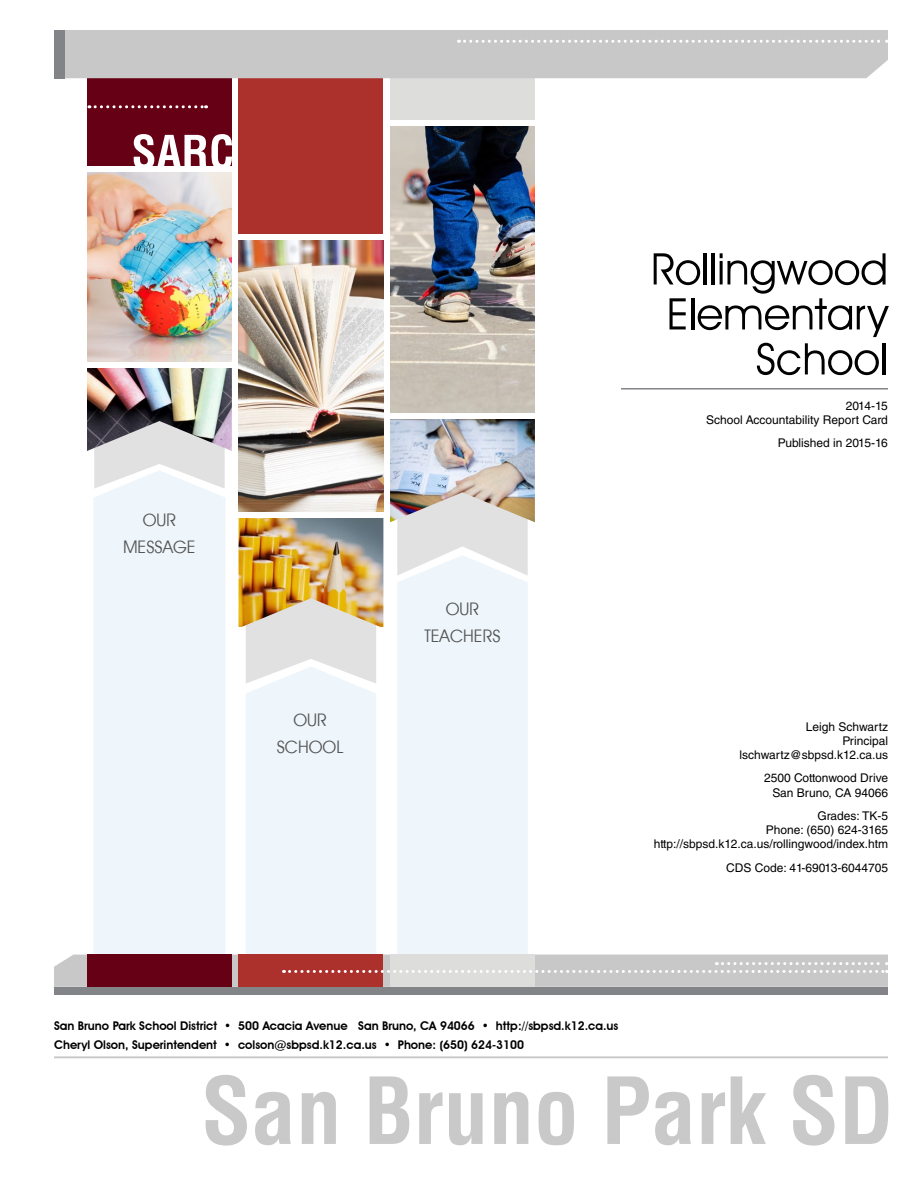
<style>
.page{position:relative;width:918px;height:1188px;background:#fff}
.page>*{position:absolute;margin:0;border:0;box-sizing:border-box;transform-origin:0 0}
.t1{font:700 condensed 90px "Helvetica LT Std";color:#c9c9c9}
.t2{font:52.5px/45px "Avant Garde T.";color:#010101;text-align:right}
.t3{font:21px/27px "Avant Garde T.";color:#545454;text-align:center}
.t4{font:12px/14.2px "Helvetica LT Std";color:#010101;text-align:right}
.t5{font:600 12px "Avant Garde IT Cby BT";color:#010101}
</style>
<div class="page">
<div style="left:397px;top:576px;width:131px;height:91px;background:#eef6fc"></div>
<div style="left:93px;top:489px;width:132px;height:178px;background:#eef6fc"></div>
<svg style="left:397px;top:522px;width:131px;height:54px;fill:#e1e1e1"></svg>
<div style="left:390px;top:77px;width:145px;height:59px;background:#dddddc"></div>
<img style="left:390px;top:419px;width:145px;height:103px">
<img style="left:390px;top:126px;width:145px;height:287px">
<div style="left:390px;top:120px;width:145px;height:6px;background:#fff"></div>
<div style="left:246px;top:627px;width:130px;height:40px;background:#e1e1e1"></div>
<img style="left:239px;top:518px;width:144px;height:109px">
<div style="left:239px;top:77px;width:144px;height:158px;background:#ac302c"></div>
<img style="left:239px;top:240px;width:144px;height:272px">
<svg style="left:94px;top:451px;width:131px;height:38px;fill:#e1e1e1"></svg>
<div style="left:87px;top:77px;width:145px;height:93px;background:#660014"></div>
<img style="left:87px;top:368px;width:145px;height:83px">
<img style="left:87px;top:172px;width:145px;height:190px">
<svg style="left:89px;top:105px;width:118px;height:3px"></svg>
<div style="left:87px;top:166px;width:146px;height:6px;background:#fff"></div>
<div style="left:54px;top:30px;width:11px;height:48px;background:#828487"></div>
<div style="left:65px;top:30px;width:823px;height:48px;background:#c8c8c8"></div>
<svg style="left:54px;top:667px;width:834px;height:320px"></svg>
<div style="left:54px;top:987px;width:834px;height:7px;background:#828487"></div>
<svg style="left:134px;top:134px;width:98px;height:32px"></svg>
<hr style="left:621px;top:388px;width:267px;height:2px;background:#828487">
<hr style="left:54px;top:1056px;width:834px;height:2px;background:#c8c8c8">
<h3 class="t3" style="left:123px;top:506px;width:74px">OUR<br>MESSAGE</h3>
<h3 class="t3" style="left:277px;top:706px;width:68px">OUR<br>SCHOOL</h3>
<h3 class="t3" style="left:424px;top:595px;width:78px">OUR<br>TEACHERS</h3>
<h2 class="t2" style="left:651px;top:246px;width:238px">Rollingwood<br>Elementary<br>School</h2>
<p class="t4" style="left:706px;top:398px;width:183px">2014-15<br>School Accountability Report Card</p>
<p class="t4" style="left:778px;top:436px;width:112px">Published in 2015-16</p>
<p class="t4" style="left:739px;top:719px;width:150px">Leigh Schwartz<br>Principal lschwartz@sbpsd.k12.ca.us</p>
<p class="t4" style="left:764px;top:771px;width:126px">2500 Cottonwood Drive<br>San Bruno, CA 94066</p>
<p class="t4" style="left:654px;top:808px;width:236px">Grades: TK-5<br>Phone: (650) 624-3165 http://sbpsd.k12.ca.us/rollingwood/index.htm</p>
<p class="t4" style="left:726px;top:860px;width:163px">CDS Code: 41-69013-6044705</p>
<p class="t5" style="left:54px;top:1018px;width:566px">San Bruno Park School District • 500 Acacia Avenue San Bruno, CA 94066 • http://sbpsd.k12.ca.us</p>
<p class="t5" style="left:54px;top:1037px;width:472px">Cheryl Olson, Superintendent • colson@sbpsd.k12.ca.us • Phone: (650) 624-3100</p>
<h1 class="t1" style="left:201px;top:1055px;width:694px">San Bruno Park SD</h1>
</div>
